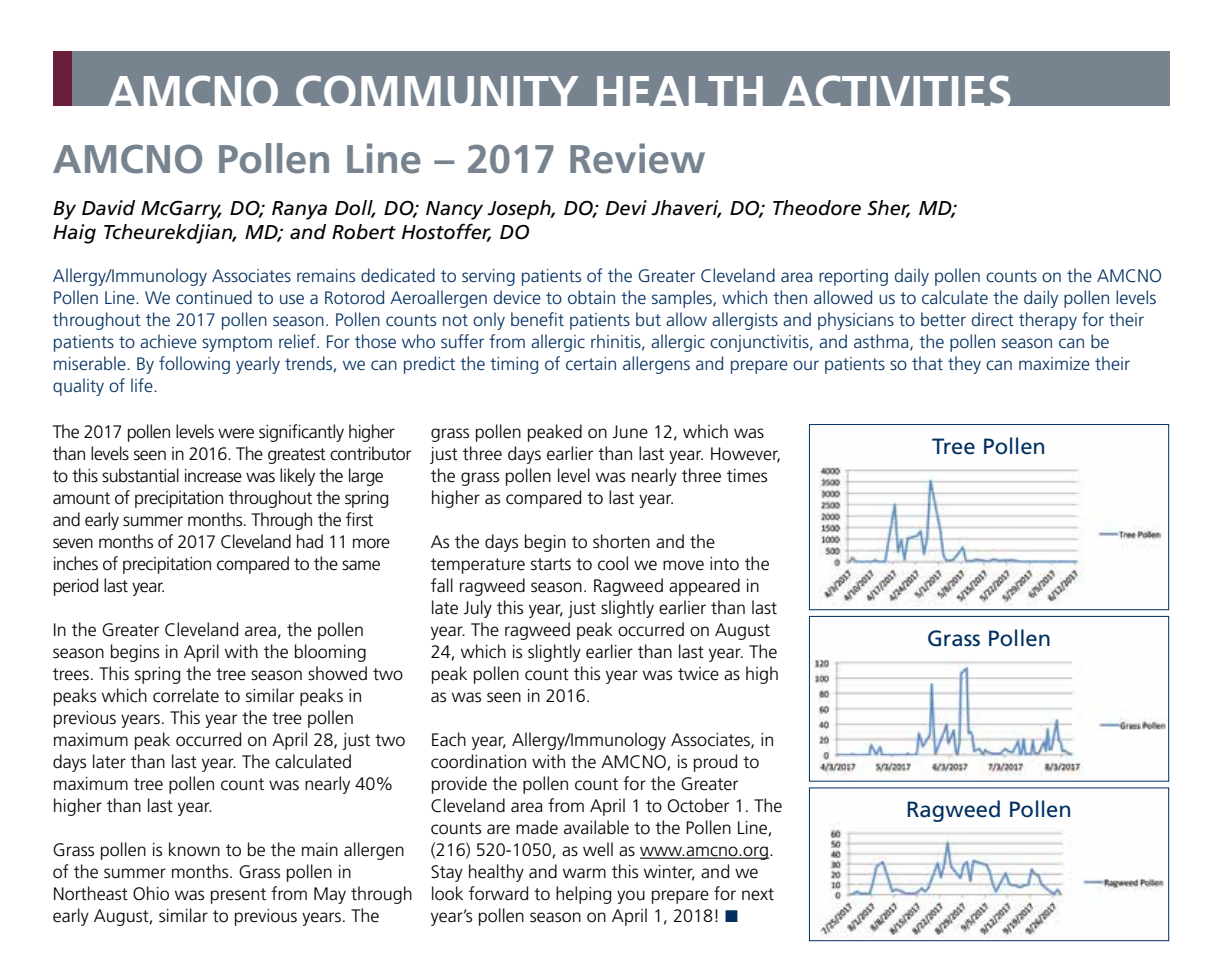
<style>
.page{position:relative;width:1223px;height:977px;background:#fff}
.page>*{position:absolute;margin:0;border:0;box-sizing:border-box;transform-origin:0 0}
.t1{font:700 45.8px "Frutiger";color:#fff}
.t2{font:700 40px "Frutiger";color:#77848f}
.t3{font:22px "Frutiger";color:#002f60}
.t4{font:italic 20px/24px "Frutiger";color:#000}
.t5{font:300 18px/22px "Frutiger";color:#000}
.t6{font:300 18px/22px "Frutiger";color:#002f60}
.t7{font:300 18px/22px "Frutiger";letter-spacing:-.025em;color:#000}
.s1{color:#002f60}
</style>
<div class="page">
<div style="left:53px;top:51px;width:1116px;height:54px;background:#77848f"></div>
<div style="left:53px;top:51px;width:18px;height:54px;background:#6b1d3c"></div>
<hr style="left:640px;top:857px;width:129px;height:1px;background:#000">
<img style="left:818px;top:467px;width:346px;height:139px">
<div style="left:809px;top:424px;width:360px;height:186px;border:1px solid #002f60"></div>
<img style="left:811px;top:659px;width:355px;height:117px">
<div style="left:809px;top:616px;width:360px;height:165px;border:1px solid #002f60"></div>
<img style="left:818px;top:822px;width:346px;height:115px">
<div style="left:809px;top:787px;width:360px;height:154px;border:1px solid #002f60"></div>
<h1 class="t1" style="left:107px;top:65px;width:907px">AMCNO COMMUNITY HEALTH ACTIVITIES</h1>
<h2 class="t2" style="left:53px;top:135px;width:654px">AMCNO Pollen Line – 2017 Review</h2>
<p class="t4" style="left:53px;top:195px;width:906px">By David McGarry, DO; Ranya Doll, DO; Nancy Joseph, DO; Devi Jhaveri, DO; Theodore Sher, MD;<br>Haig Tcheurekdjian, MD; and Robert Hostoffer, DO</p>
<p class="t6" style="left:53px;top:264px;width:1110px">Allergy/Immunology Associates remains dedicated to serving patients of the Greater Cleveland area reporting daily pollen counts on the AMCNO Pollen Line. We continued to use a Rotorod Aeroallergen device to obtain the samples, which then allowed us to calculate the daily pollen levels throughout the 2017 pollen season. Pollen counts not only benefit patients but allow allergists and physicians to better direct therapy for their patients to achieve symptom relief. For those who suffer from allergic rhinitis, allergic conjunctivitis, and asthma, the pollen season can be miserable. By following yearly trends, we can predict the timing of certain allergens and prepare our patients so that they can maximize their quality of life.</p>
<p class="t5" style="left:431px;top:421px;width:352px">grass pollen peaked on June 12, which was just three days earlier than last year. However, the grass pollen level was nearly three times higher as compared to last year.</p>
<p class="t5" style="left:431px;top:531px;width:350px">As the days begin to shorten and the temperature starts to cool we move into the fall ragweed season. Ragweed appeared in late July this year, just slightly earlier than last year. The ragweed peak occurred on August 24, which is slightly earlier than last year. The peak pollen count this year was twice as high as was seen in 2016.</p>
<p class="t5" style="left:431px;top:729px;width:353px">Each year, Allergy/Immunology Associates, in coordination with the AMCNO, is proud to provide the pollen count for the Greater Cleveland area from April 1 to October 1. The counts are made available to the Pollen Line, (216) 520-1050, as well as www.amcno.org.<br>Stay healthy and warm this winter, and we look forward to helping you prepare for next year’s pollen season on April 1, 2018! <span class="s1">■</span></p>
<p class="t7" style="left:53px;top:421px;width:360px">The 2017 pollen levels were significantly higher than levels seen in 2016. The greatest contributor to this substantial increase was likely the large amount of precipitation throughout the spring and early summer months. Through the first seven months of 2017 Cleveland had 11 more inches of precipitation compared to the same period last year.</p>
<p class="t5" style="left:53px;top:619px;width:354px">In the Greater Cleveland area, the pollen season begins in April with the blooming trees. This spring the tree season showed two peaks which correlate to similar peaks in previous years. This year the tree pollen maximum peak occurred on April 28, just two days later than last year. The calculated maximum tree pollen count was nearly 40% higher than last year.</p>
<p class="t5" style="left:53px;top:839px;width:361px">Grass pollen is known to be the main allergen of the summer months. Grass pollen in Northeast Ohio was present from May through early August, similar to previous years. The</p>
<p class="t3" style="left:932px;top:433px;width:115px">Tree Pollen</p>
<p class="t3" style="left:927px;top:625px;width:126px">Grass Pollen</p>
<p class="t3" style="left:906px;top:796px;width:167px">Ragweed Pollen</p>
</div>
